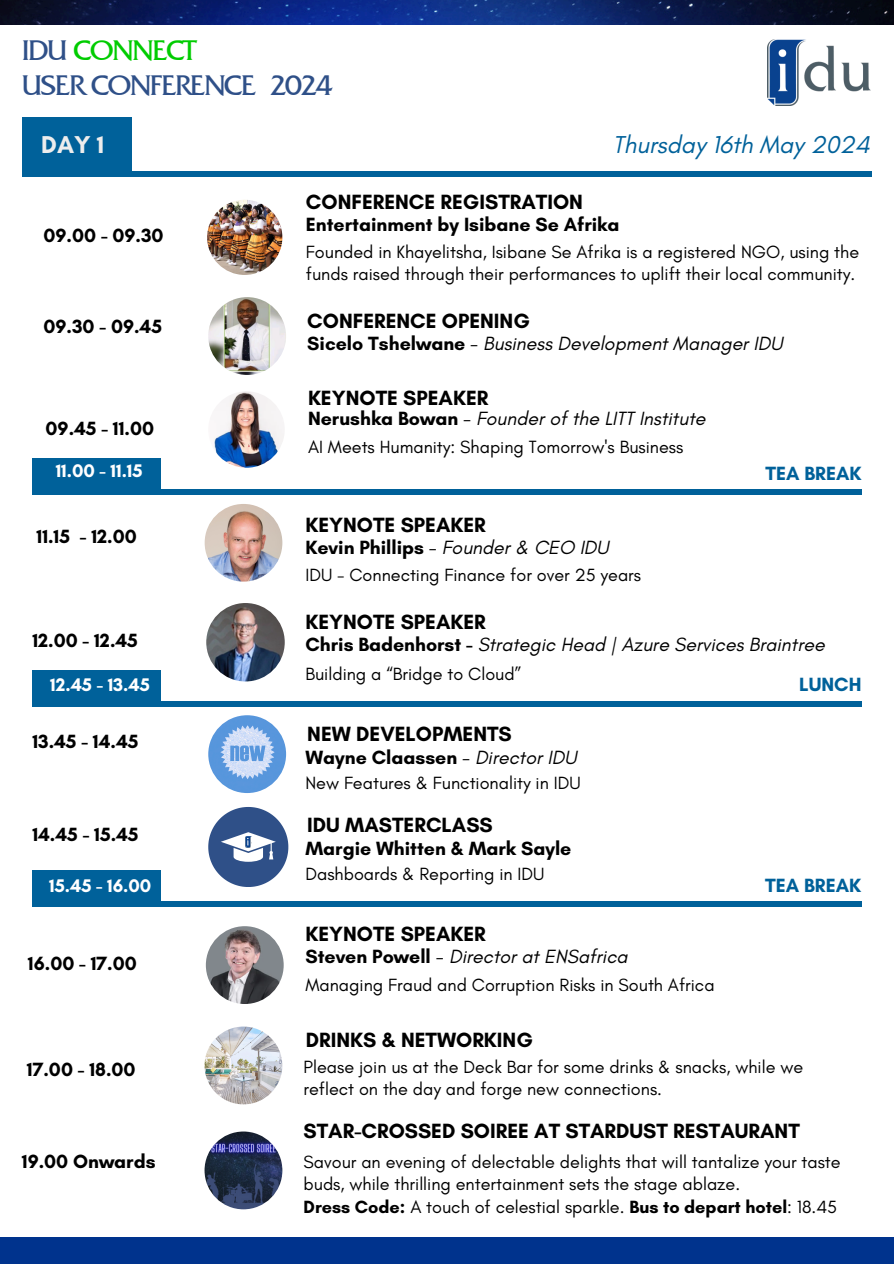
<style>
.page{position:relative;width:894px;height:1264px;background:#fff}
.page>*{position:absolute;margin:0;border:0;box-sizing:border-box;transform-origin:0 0}
.t1{font:30px/34.8px "Fritz";letter-spacing:-.05em;color:#2f5088}
.t2{font:italic 24.75px "Glacial Indifference";color:#00619a}
.t3{font:700 24.75px "Glacial Indifference";color:#ededed}
.t4{font:700 21px "Glacial Indifference";color:#000}
.t5{font:italic 19.5px "Glacial Indifference";color:#000}
.t6{font:700 19.5px "Glacial Indifference";color:#000}
.t7{font:700 19.5px "Glacial Indifference";color:#00619a}
.t8{font:700 18.6px "Glacial Indifference";color:#fff}
.t9{font:18px/22.5px "Glacial Indifference";color:#000}
.s1{color:#0c0}
.s2{font-weight:700;font-style:normal}
.s3{font-style:normal}
.s4{font-weight:400}
.s5{font-weight:400;font-style:italic}
.s6{font-weight:700}
</style>
<div class="page">
<img style="left:208px;top:391px;width:77px;height:77px;border-radius:50%">
<img style="left:206px;top:926px;width:77px;height:78px;border-radius:50%">
<img style="left:206px;top:603px;width:79px;height:78px;border-radius:50%">
<div style="left:0;top:1237px;width:893px;height:26px;background:#00338d"></div>
<img style="left:767px;top:40px;width:103px;height:66px">
<img style="left:204px;top:504px;width:78px;height:77px;border-radius:50%">
<img style="left:207px;top:200px;width:75px;height:75px;border-radius:50%">
<div style="left:22px;top:171px;width:849px;height:5px;background:#00619a"></div>
<div style="left:22px;top:117px;width:109px;height:56px;background:#00619a"></div>
<img style="left:0;top:0;width:893px;height:24px">
<div style="left:32px;top:489px;width:829px;height:5px;background:#00619a"></div>
<div style="left:32px;top:458px;width:129px;height:34px;background:#00619a"></div>
<img style="left:208px;top:297px;width:78px;height:78px;border-radius:50%">
<img style="left:208px;top:715px;width:78px;height:78px;border-radius:50%">
<div style="left:32px;top:901px;width:828px;height:5px;background:#00619a"></div>
<div style="left:32px;top:869px;width:129px;height:35px;background:#00619a"></div>
<svg style="left:208px;top:807px;width:80px;height:79px"></svg>
<div style="left:32px;top:701px;width:829px;height:5px;background:#00619a"></div>
<div style="left:32px;top:670px;width:129px;height:34px;background:#00619a"></div>
<img style="left:204px;top:1026px;width:78px;height:78px;border-radius:50%">
<img style="left:204px;top:1131px;width:78px;height:78px;border-radius:50%">
<p class="t1" style="left:22px;top:36px;width:312px">IDU <span class="s1">CONNECT<br></span>USER CONFERENCE 2024</p>
<h4 class="t3" style="left:41px;top:130px;width:65px">DAY 1</h4>
<h4 class="t2" style="left:612px;top:129px;width:258px">Thursday 16th May 2024</h4>
<p class="t6" style="left:44px;top:224px;width:121px">09.00 - 09.30</p>
<h6 class="t4" style="left:306px;top:189px;width:278px">CONFERENCE REGISTRATION</h6>
<p class="t6" style="left:306px;top:212px;width:315px">Entertainment by Isibane Se Afrika</p>
<p class="t9" style="left:306px;top:240px;width:554px">Founded in Khayelitsha, Isibane Se Afrika is a registered NGO, using the funds raised through their performances to uplift their local community.</p>
<h4 class="t6" style="left:44px;top:315px;width:120px">09.30 - 09.45</h4>
<p class="t4" style="left:307px;top:308px;width:224px">CONFERENCE OPENING</p>
<h4 class="t5" style="left:307px;top:331px;width:477px"><span class="s2">Sicelo Tshelwane</span> <span class="s3">-</span> Business Development Manager IDU</h4>
<h4 class="t6" style="left:46px;top:416px;width:110px">09.45 - 11.00</h4>
<h4 class="t8" style="left:56px;top:460px;width:88px">11.00 - 11.15</h4>
<p class="t6" style="left:36px;top:524px;width:102px">11.15 - 12.00</p>
<p class="t6" style="left:32px;top:628px;width:107px">12.00 - 12.45</p>
<h4 class="t4" style="left:308px;top:385px;width:182px">KEYNOTE SPEAKER</h4>
<p class="t9" style="left:308px;top:435px;width:377px">AI Meets Humanity: Shaping Tomorrow's Business</p>
<h4 class="t5" style="left:308px;top:406px;width:399px"><span class="s2">Nerushka Bowan</span> <span class="s3">-</span> Founder of the LITT Institute</h4>
<h6 class="t4" style="left:305px;top:512px;width:182px">KEYNOTE SPEAKER</h6>
<p class="t9" style="left:305px;top:563px;width:337px">IDU - Connecting Finance for over 25 years</p>
<p class="t5" style="left:305px;top:535px;width:305px"><span class="s2">Kevin Phillips</span> <span class="s3">-</span> Founder &amp; CEO IDU</p>
<h6 class="t7" style="left:765px;top:462px;width:97px">TEA BREAK</h6>
<h4 class="t4" style="left:305px;top:608px;width:182px">KEYNOTE SPEAKER</h4>
<p class="t5" style="left:305px;top:632px;width:520px"><span class="s2">Chris Badenhorst -</span> Strategic Head | Azure Services Braintree</p>
<p class="t9" style="left:305px;top:662px;width:217px">Building a “Bridge to Cloud”</p>
<h6 class="t8" style="left:50px;top:673px;width:101px">12.45 - 13.45</h6>
<h4 class="t7" style="left:799px;top:672px;width:64px">LUNCH</h4>
<h4 class="t6" style="left:32px;top:729px;width:108px">13.45 - 14.45</h4>
<h4 class="t6" style="left:32px;top:822px;width:108px">14.45 - 15.45</h4>
<h4 class="t8" style="left:49px;top:874px;width:104px">15.45 - 16.00</h4>
<h5 class="t6" style="left:28px;top:951px;width:110px">16.00 - 17.00</h5>
<p class="t6" style="left:27px;top:1057px;width:110px">17.00 - 18.00</p>
<h4 class="t6" style="left:22px;top:1149px;width:135px">19.00 Onwards</h4>
<h4 class="t4" style="left:307px;top:721px;width:206px">NEW DEVELOPMENTS</h4>
<h6 class="t9" style="left:305px;top:771px;width:277px">New Features &amp; Functionality in IDU</h6>
<p class="t6" style="left:305px;top:745px;width:272px">Wayne Claassen <span class="s4">-</span> <span class="s5">Director IDU</span></p>
<p class="t4" style="left:307px;top:812px;width:187px">IDU MASTERCLASS</p>
<h4 class="t6" style="left:305px;top:836px;width:267px">Margie Whitten &amp; Mark Sayle</h4>
<p class="t9" style="left:305px;top:862px;width:240px">Dashboards &amp; Reporting in IDU</p>
<h6 class="t7" style="left:765px;top:873px;width:97px">TEA BREAK</h6>
<h4 class="t4" style="left:305px;top:921px;width:182px">KEYNOTE SPEAKER</h4>
<p class="t5" style="left:305px;top:944px;width:323px"><span class="s2">Steven Powell</span> - Director at ENSafrica</p>
<h4 class="t9" style="left:305px;top:973px;width:410px">Managing Fraud and Corruption Risks in South Africa</h4>
<p class="t4" style="left:306px;top:1027px;width:228px">DRINKS &amp; NETWORKING</p>
<h4 class="t9" style="left:303px;top:1055px;width:501px">Please join us at the Deck Bar for some drinks &amp; snacks, while we reflect on the day and forge new connections.</h4>
<p class="t4" style="left:303px;top:1118px;width:497px">STAR-CROSSED SOIREE AT STARDUST RESTAURANT</p>
<p class="t9" style="left:303px;top:1150px;width:538px">Savour an evening of delectable delights that will tantalize your taste buds, while thrilling entertainment sets the stage ablaze.</p>
<h5 class="t9" style="left:303px;top:1195px;width:535px"><span class="s6">Dress Code:</span> A touch of celestial sparkle. <span class="s6">Bus to depart hotel</span>: 18.45</h5>
</div>
